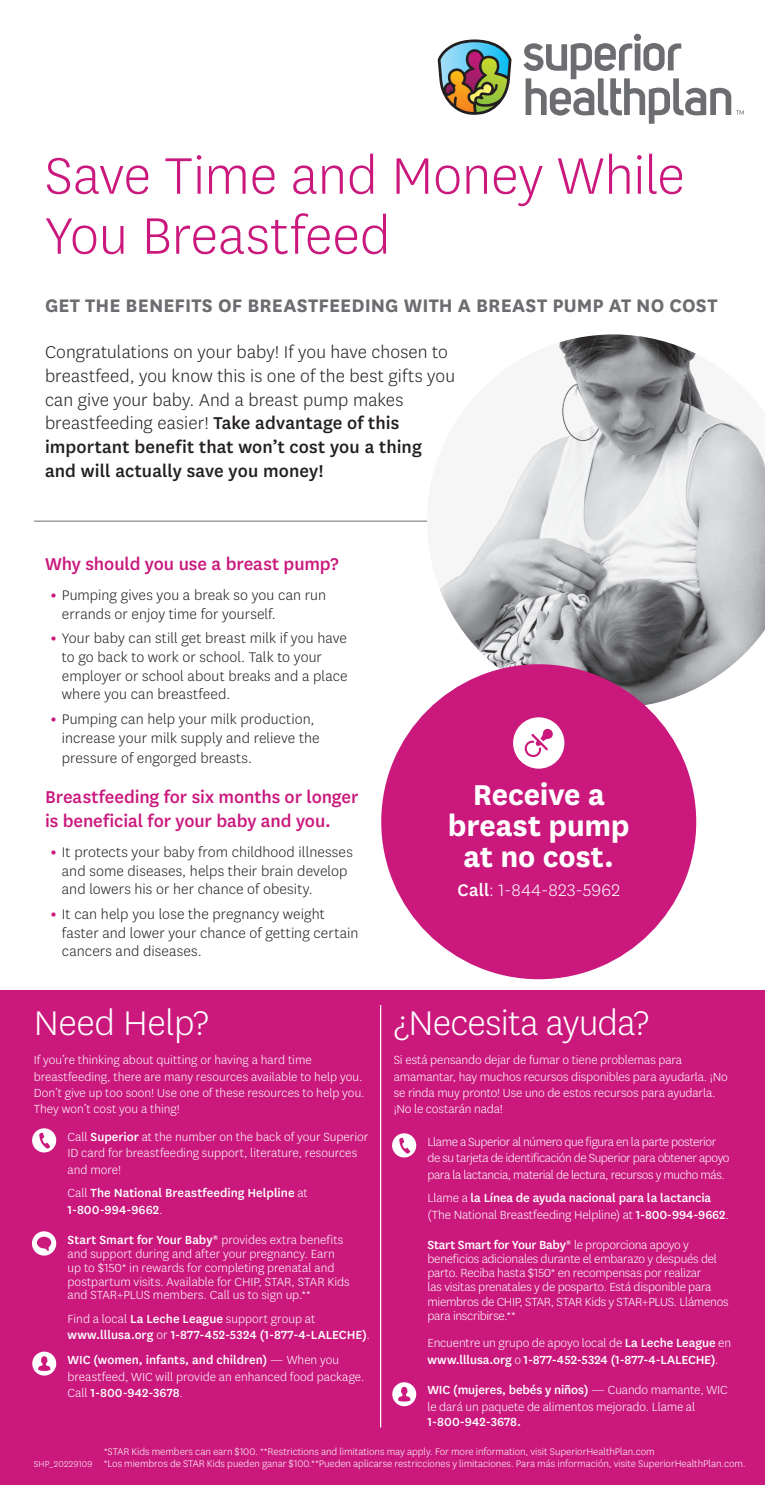
<style>
.page{position:relative;width:765px;height:1485px;background:#fff}
.page>*{position:absolute;margin:0;border:0;box-sizing:border-box;transform-origin:0 0}
.t1{font:300 60px/60px "Centene Sans";letter-spacing:-.005em;color:#ca187d}
.t2{font:300 40px "Centene Sans";letter-spacing:-.015em;color:#fff}
.t3{font:700 33.62px/30.8px "Centene Sans";letter-spacing:-.005em;color:#fff;text-align:center}
.t4{font:700 21.25px "Centene Sans";letter-spacing:.005em;color:#6c6d70}
.t5{font:300 20px/23.8px "Centene Sans";letter-spacing:.005em;color:#231f20}
.t6{font:500 20px/23.8px "Centene Sans";letter-spacing:-.005em;color:#ca187d}
.Specialty_Call-Outs{font:300 19.62px "Centene Sans";letter-spacing:.015em;color:#fff}
.t7{font:300 16.25px/18.8px "Centene Sans";letter-spacing:.005em;color:#231f20}
.t8{font:300 13.75px/16.2px "Centene Sans";letter-spacing:-.01em;color:#fff}
.t9{font:500 13.75px/16.2px "Centene Sans";color:#fff}
.t10{font:300 13.75px/16.2px "Centene Sans";letter-spacing:-.03em;color:#fff}
.t11{font:300 11.25px/11.2px "Centene Sans";color:#fff}
.t12{font:300 10px "Centene Sans";letter-spacing:.025em;color:#fff}
.s1{font-weight:500}
.s2{font-weight:700;font-size:17.5px;color:#ca187d}
.s3{font-weight:300}
</style>
<div class="page">
<hr style="left:34px;top:521px;width:394px;height:1px;background:#6c6d70">
<img style="left:427px;top:334px;width:338px;height:374px">
<div style="left:0;top:990px;width:765px;height:495px;background:#ca187d"></div>
<svg style="left:32px;top:1128px;width:24px;height:24px"></svg>
<svg style="left:32px;top:1231px;width:24px;height:25px"></svg>
<svg style="left:32px;top:1352px;width:24px;height:24px"></svg>
<svg style="left:392px;top:1133px;width:24px;height:24px"></svg>
<svg style="left:392px;top:1382px;width:24px;height:24px"></svg>
<hr style="left:380px;top:1005px;width:1px;height:422px;background:#fff">
<svg style="left:523px;top:34px;width:221px;height:90px"></svg>
<img style="left:438px;top:39px;width:74px;height:76px">
<div style="left:381px;top:664px;width:315px;height:315px;background:#ca187d;border-radius:50%"></div>
<div style="left:513px;top:717px;width:51px;height:52px;background:#fff;border-radius:50%"></div>
<svg style="left:524px;top:728px;width:29px;height:29px"></svg>
<p class="t1" style="left:45px;top:144px;width:641px">Save Time and Money While<br>You Breastfeed</p>
<p class="t4" style="left:45px;top:290px;width:674px">GET THE BENEFITS OF BREASTFEEDING WITH A BREAST PUMP AT NO COST</p>
<p class="t5" style="left:45px;top:340px;width:412px">Congratulations on your baby! If you have chosen to breastfeed, you know this is one of the best gifts you can give your baby. And a breast pump makes breastfeeding easier! <span class="s1">Take advantage of this important benefit that won’t cost you a thing and will actually save you money!</span></p>
<p class="t6" style="left:45px;top:551px;width:295px">Why should you use a breast pump?</p>
<p class="t7" style="left:62px;top:585px;width:266px;text-indent:-11px"><span class="s2">•</span> Pumping gives you a break so you can run errands or enjoy time for yourself.</p>
<p class="t7" style="left:62px;top:628px;width:287px;text-indent:-11px"><span class="s2">•</span> Your baby can still get breast milk if you have to go back to work or school. Talk to your employer or school about breaks and a place where you can breastfeed.</p>
<p class="t7" style="left:62px;top:709px;width:259px;line-height:19.4px;text-indent:-11px"><span class="s2">•</span> Pumping can help your milk production, increase your milk supply and relieve the pressure of engorged breasts.</p>
<p class="t6" style="left:45px;top:784px;width:315px">Breastfeeding for six months or longer is beneficial for your baby and you.</p>
<p class="t7" style="left:62px;top:842px;width:292px;text-indent:-11px"><span class="s2">•</span> It protects your baby from childhood illnesses and some diseases, helps their brain develop and lowers his or her chance of obesity.</p>
<p class="t7" style="left:62px;top:904px;width:298px;text-indent:-11px"><span class="s2">•</span> It can help you lose the pregnancy weight faster and lower your chance of getting certain cancers and diseases.</p>
<p class="t2" style="left:34px;top:998px;width:177px">Need Help?</p>
<p class="t8" style="left:34px;top:1052px;width:332px">If you’re thinking about quitting or having a hard time breastfeeding, there are many resources available to help you.<br>Don’t give up too soon! Use one of these resources to help you.<br>They won’t cost you a thing!</p>
<p class="t8" style="left:68px;top:1129px;width:302px">Call <span class="s1">Superior</span> at the number on the back of your Superior<br>ID card for breastfeeding support, literature, resources and more!</p>
<p class="t9" style="left:68px;top:1184px;width:242px"><span class="s3">Call</span> The National Breastfeeding Helpline <span class="s3">at<br></span>1-800-994-9662<span class="s3">.</span></p>
<p class="t8" style="left:68px;top:1233px;width:284px;line-height:13.8px"><span class="s1">Start Smart for Your Baby</span><sup>®</sup> provides extra benefits and support during and after your pregnancy. Earn up to $150* in rewards for completing prenatal and postpartum visits. Available for CHIP, STAR, STAR Kids and STAR+PLUS members. Call us to sign up.**</p>
<p class="t9" style="left:68px;top:1310px;width:304px"><span class="s3">Find a local</span> La Leche League <span class="s3">support group at </span>www.lllusa.org <span class="s3">or</span> 1-877-452-5324 (1-877-4-LALECHE)<span class="s3">.</span></p>
<p class="t8" style="left:68px;top:1352px;width:298px"><span class="s1">WIC (women, infants, and children)</span> — When you breastfeed, WIC will provide an enhanced food package.<br>Call <span class="s1">1-800-942-3678</span>.</p>
<p class="t3" style="left:448px;top:777px;width:183px">Receive a breast pump at no cost.</p>
<p class="Specialty_Call-Outs" style="left:458px;top:877px;width:164px"><span class="s1">Call</span>: 1-844-823-5962</p>
<p class="t2" style="left:394px;top:998px;width:257px">¿Necesita ayuda?</p>
<p class="t8" style="left:394px;top:1052px;width:336px">Si está pensando dejar de fumar o tiene problemas para amamantar, hay muchos recursos disponibles para ayudarla. ¡No se rinda muy pronto! Use uno de estos recursos para ayudarla. ¡No le costarán nada!</p>
<p class="t10" style="left:428px;top:1134px;width:304px">Llame a Superior al número que figura en la parte posterior de su tarjeta de identificación de Superior para obtener apoyo para la lactancia, material de lectura, recursos y mucho más.</p>
<p class="t9" style="left:428px;top:1189px;width:303px"><span class="s3">Llame a</span> la Línea de ayuda nacional para la lactancia <span class="s3">(The National Breastfeeding Helpline) at</span> 1-800-994-9662<span class="s3">.</span></p>
<p class="t8" style="left:428px;top:1238px;width:303px;line-height:14.1px"><span class="s1">Start Smart for Your Baby</span><sup>®</sup> le proporciona apoyo y beneficios adicionales durante el embarazo y después del parto. Reciba hasta $150* en recompensas por realizar<br>las visitas prenatales y de posparto. Está disponible para miembros de CHIP, STAR, STAR Kids y STAR+PLUS. Llámenos para inscribirse.**</p>
<p class="t9" style="left:428px;top:1334px;width:305px"><span class="s3">Encuentre un grupo de apoyo local de</span> La Leche League <span class="s3">en </span>www.lllusa.org <span class="s3">o</span> 1-877-452-5324 (1-877-4-LALECHE)<span class="s3">.</span></p>
<p class="t8" style="left:428px;top:1382px;width:302px"><span class="s1">WIC (mujeres, bebés y niños)</span> — Cuando mamante, WIC le dará un paquete de alimentos mejorado. Llame al<br><span class="s1">1-800-942-3678.</span></p>
<p class="t12" style="left:34px;top:1458px;width:60px">SHP_20229109</p>
<p class="t11" style="left:104px;top:1446px;width:643px">*STAR Kids members can earn $100. **Restrictions and limitations may apply. For more information, visit SuperiorHealthPlan.com<br>*Los miembros de STAR Kids pueden ganar $100.**Pueden aplicarse restricciones y limitaciones. Para más información, visite SuperiorHealthPlan.com.</p>
</div>
